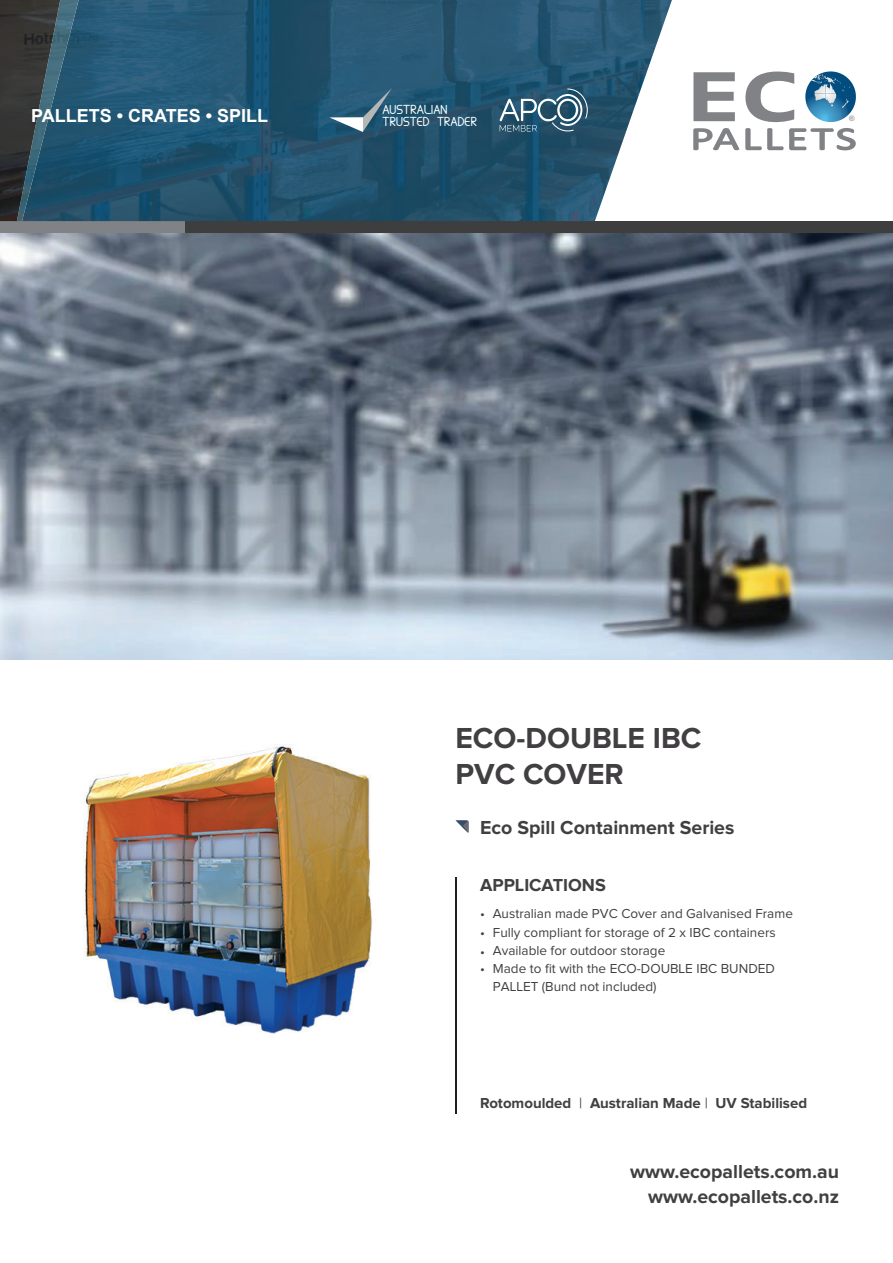
<style>
.page{position:relative;width:893px;height:1263px;background:#fff}
.page>*{position:absolute;margin:0;border:0;box-sizing:border-box;transform-origin:0 0}
.t1{font:700 30px/36px "Proxima Nova";color:#413f41}
.t2{font:700 19.5px/24.6px "Proxima Nova";color:#413f41;text-align:right}
.t3{font:700 18px "Arial";color:#fff}
.t4{font:700 18px "Proxima Nova";color:#413f41}
.t5{font:700 15px "Proxima Nova";color:#413f41}
.t6{font:700 14.25px/12px "Stefani EHYOW00";letter-spacing:.01em;color:#fff}
.t7{font:13.5px/18px "Proxima Nova";color:#413f41}
.t8{font:7.35px "Arial";color:#818285}
.s1{font-weight:400}
</style>
<div class="page">
<div style="left:0;top:221px;width:893px;height:13px;background:#3e3e3f"></div>
<div style="left:0;top:221px;width:184px;height:13px;background:#808285"></div>
<img style="left:0;top:234px;width:893px;height:425px">
<svg style="left:455px;top:820px;width:13px;height:13px"></svg>
<hr style="left:455px;top:877px;width:2px;height:236px;background:#231f20">
<img style="left:84px;top:744px;width:288px;height:290px">
<svg style="left:693px;top:71px;width:163px;height:80px"></svg>
<img style="left:79px;top:0;width:593px;height:221px">
<img style="left:60px;top:0;width:19px;height:221px">
<img style="left:0;top:0;width:60px;height:221px">
<img style="left:21px;top:0;width:39px;height:199px">
<svg style="left:500px;top:89px;width:88px;height:42px"></svg>
<svg style="left:329px;top:88px;width:63px;height:44px"></svg>
<p class="t6" style="left:383px;top:103px;width:96px">AUSTRALIAN<br>TRUSTED TRADER</p>
<h3 class="t3" style="left:31px;top:103px;width:238px">PALLETS • CRATES • SPILL</h3>
<p class="t8" style="left:849px;top:113px;width:7px">®</p>
<h1 class="t1" style="left:455px;top:720px;width:247px">ECO-DOUBLE IBC<br>PVC COVER</h1>
<h2 class="t2" style="left:480px;top:815px;width:256px">Eco Spill Containment Series</h2>
<h3 class="t4" style="left:480px;top:874px;width:127px">APPLICATIONS</h3>
<p class="t7" style="left:480px;top:905px;width:314px;line-height:18.9px">• Australian made PVC Cover and Galvanised Frame •<br>•</p>
<p class="t7" style="left:480px;top:960px;width:6px">•</p>
<p class="t7" style="left:493px;top:924px;width:284px">Fully compliant for storage of 2 x IBC containers Available for outdoor storage<br>Made to fit with the ECO-DOUBLE IBC BUNDED PALLET (Bund not included)</p>
<p class="t5" style="left:480px;top:1094px;width:329px">Rotomoulded <span class="s1">|</span> Australian Made <span class="s1">|</span> UV Stabilised</p>
<h2 class="t2" style="left:630px;top:1160px;width:210px">www.ecopallets.com.au www.ecopallets.co.nz</h2>
</div>
